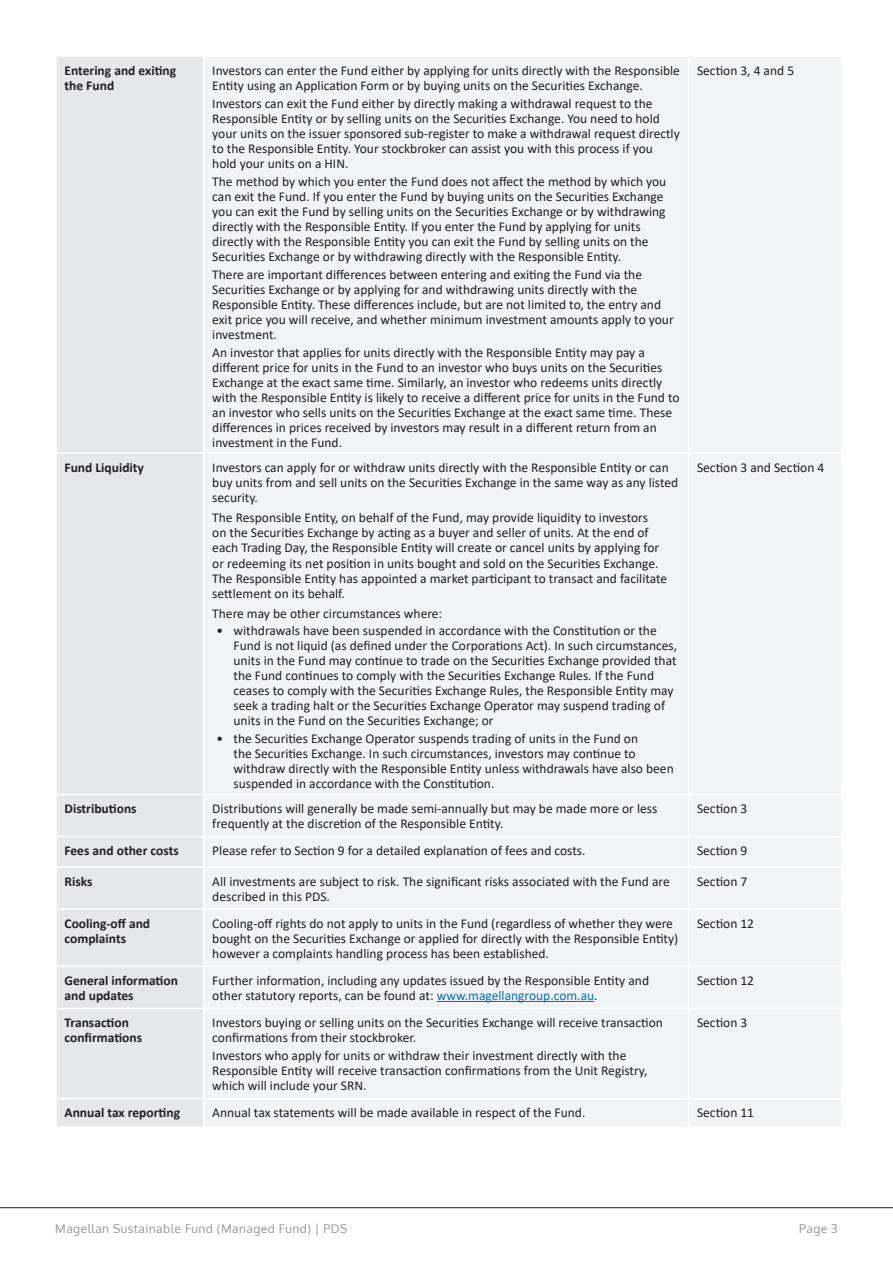
<style>
.page{position:relative;width:893px;height:1263px;background:#fff}
.page>*{position:absolute;margin:0;border:0;box-sizing:border-box;transform-origin:0 0}
.Table_text{font:13.5px/15px "Calibri";color:#231f20}
.Body_Text{font:13.5px/15.3px "Calibri";color:#231f20}
.Table_text-2{font:700 13.5px/15px "Calibri";color:#231f20}
.t1{font:12px "Oxygen";letter-spacing:.04em;color:#939598}
.s1{color:#0970b9}
</style>
<div class="page">
<hr style="left:0;top:1207px;width:893px;height:1px;background:#231f20">
<div style="left:57px;top:57px;width:146px;height:1069px;background:#e6e7e9"></div>
<div style="left:205px;top:57px;width:636px;height:1069px;background:#f2f3f4"></div>
<hr style="left:688px;top:1098px;width:154px;height:1px;background:#fff">
<hr style="left:688px;top:57px;width:1px;height:395px;background:#fff">
<hr style="left:55px;top:452px;width:149px;height:2px;background:#fff">
<hr style="left:204px;top:452px;width:485px;height:2px;background:#fff">
<hr style="left:688px;top:452px;width:154px;height:2px;background:#fff">
<hr style="left:688px;top:454px;width:1px;height:340px;background:#fff">
<hr style="left:55px;top:794px;width:149px;height:1px;background:#fff">
<hr style="left:204px;top:794px;width:485px;height:1px;background:#fff">
<hr style="left:688px;top:794px;width:154px;height:1px;background:#fff">
<hr style="left:688px;top:795px;width:1px;height:41px;background:#fff">
<hr style="left:55px;top:836px;width:149px;height:1px;background:#fff">
<hr style="left:204px;top:836px;width:485px;height:1px;background:#fff">
<hr style="left:688px;top:836px;width:154px;height:1px;background:#fff">
<svg style="left:688px;top:837px;width:1px;height:29px"></svg>
<hr style="left:55px;top:866px;width:149px;height:2px;background:#fff">
<hr style="left:204px;top:866px;width:485px;height:2px;background:#fff">
<hr style="left:688px;top:866px;width:154px;height:2px;background:#fff">
<hr style="left:688px;top:868px;width:1px;height:40px;background:#fff">
<hr style="left:55px;top:908px;width:149px;height:2px;background:#fff">
<hr style="left:204px;top:908px;width:485px;height:2px;background:#fff">
<hr style="left:688px;top:908px;width:154px;height:2px;background:#fff">
<hr style="left:688px;top:910px;width:1px;height:55px;background:#fff">
<hr style="left:55px;top:965px;width:149px;height:2px;background:#fff">
<hr style="left:204px;top:965px;width:485px;height:2px;background:#fff">
<hr style="left:688px;top:965px;width:154px;height:2px;background:#fff">
<hr style="left:688px;top:967px;width:1px;height:41px;background:#fff">
<hr style="left:55px;top:1008px;width:149px;height:1px;background:#fff">
<hr style="left:204px;top:1008px;width:485px;height:1px;background:#fff">
<hr style="left:688px;top:1008px;width:154px;height:1px;background:#fff">
<hr style="left:688px;top:1009px;width:1px;height:89px;background:#fff">
<hr style="left:55px;top:1098px;width:149px;height:1px;background:#fff">
<hr style="left:204px;top:1098px;width:485px;height:1px;background:#fff">
<svg style="left:688px;top:1099px;width:1px;height:27px"></svg>
<hr style="left:437px;top:1001px;width:157px;height:1px;background:#0970b9">
<p class="Table_text-2" style="left:65px;top:62px;width:113px">Entering and exiting the Fund</p>
<p class="Table_text" style="left:212px;top:62px;width:469px">Investors can enter the Fund either by applying for units directly with the Responsible<br>Entity using an Application Form or by buying units on the Securities Exchange.</p>
<p class="Table_text" style="left:212px;top:95px;width:469px">Investors can exit the Fund either by directly making a withdrawal request to the Responsible Entity or by selling units on the Securities Exchange. You need to hold your units on the issuer sponsored sub-register to make a withdrawal request directly to the Responsible Entity. Your stockbroker can assist you with this process if you hold your units on a HIN.</p>
<p class="Table_text" style="left:212px;top:173px;width:456px">The method by which you enter the Fund does not affect the method by which you can exit the Fund. If you enter the Fund by buying units on the Securities Exchange you can exit the Fund by selling units on the Securities Exchange or by withdrawing directly with the Responsible Entity. If you enter the Fund by applying for units directly with the Responsible Entity you can exit the Fund by selling units on the Securities Exchange or by withdrawing directly with the Responsible Entity.</p>
<p class="Table_text" style="left:212px;top:266px;width:463px">There are important differences between entering and exiting the Fund via the Securities Exchange or by applying for and withdrawing units directly with the Responsible Entity. These differences include, but are not limited to, the entry and exit price you will receive, and whether minimum investment amounts apply to your investment.</p>
<p class="Table_text" style="left:212px;top:344px;width:469px">An investor that applies for units directly with the Responsible Entity may pay a different price for units in the Fund to an investor who buys units on the Securities Exchange at the exact same time. Similarly, an investor who redeems units directly with the Responsible Entity is likely to receive a different price for units in the Fund to an investor who sells units on the Securities Exchange at the exact same time. These differences in prices received by investors may result in a different return from an investment in the Fund.</p>
<p class="Table_text-2" style="left:65px;top:460px;width:81px">Fund Liquidity</p>
<p class="Body_Text" style="left:212px;top:459px;width:467px">Investors can apply for or withdraw units directly with the Responsible Entity or can buy units from and sell units on the Securities Exchange in the same way as any listed security.</p>
<p class="Body_Text" style="left:212px;top:509px;width:456px">The Responsible Entity, on behalf of the Fund, may provide liquidity to investors<br>on the Securities Exchange by acting as a buyer and seller of units. At the end of each Trading Day, the Responsible Entity will create or cancel units by applying for or redeeming its net position in units bought and sold on the Securities Exchange.<br>The Responsible Entity has appointed a market participant to transact and facilitate settlement on its behalf.</p>
<p class="Body_Text" style="left:212px;top:605px;width:231px">There may be other circumstances where:</p>
<p class="Table_text" style="left:234px;top:623px;width:445px;text-indent:-17px">• withdrawals have been suspended in accordance with the Constitution or the Fund is not liquid (as defined under the Corporations Act). In such circumstances, units in the Fund may continue to trade on the Securities Exchange provided that the Fund continues to comply with the Securities Exchange Rules. If the Fund ceases to comply with the Securities Exchange Rules, the Responsible Entity may seek a trading halt or the Securities Exchange Operator may suspend trading of units in the Fund on the Securities Exchange; or</p>
<p class="Table_text" style="left:234px;top:731px;width:442px;text-indent:-17px">• the Securities Exchange Operator suspends trading of units in the Fund on<br>the Securities Exchange. In such circumstances, investors may continue to withdraw directly with the Responsible Entity unless withdrawals have also been suspended in accordance with the Constitution.</p>
<p class="Table_text" style="left:697px;top:62px;width:99px">Section 3, 4 and 5</p>
<p class="Table_text" style="left:697px;top:459px;width:129px">Section 3 and Section 4</p>
<p class="Table_text-2" style="left:65px;top:801px;width:74px">Distributions</p>
<p class="Table_text" style="left:212px;top:801px;width:447px">Distributions will generally be made semi-annually but may be made more or less frequently at the discretion of the Responsible Entity.</p>
<p class="Table_text" style="left:697px;top:801px;width:52px">Section 3</p>
<p class="Table_text-2" style="left:65px;top:843px;width:116px">Fees and other costs</p>
<p class="Table_text" style="left:212px;top:843px;width:375px">Please refer to Section 9 for a detailed explanation of fees and costs.</p>
<p class="Table_text" style="left:697px;top:843px;width:52px">Section 9</p>
<p class="Table_text-2" style="left:65px;top:873px;width:30px">Risks</p>
<p class="Table_text" style="left:212px;top:873px;width:459px">All investments are subject to risk. The significant risks associated with the Fund are described in this PDS.</p>
<p class="Table_text" style="left:697px;top:873px;width:52px">Section 7</p>
<p class="Table_text-2" style="left:65px;top:916px;width:87px">Cooling-off and complaints</p>
<p class="Table_text" style="left:212px;top:915px;width:468px">Cooling-off rights do not apply to units in the Fund (regardless of whether they were bought on the Securities Exchange or applied for directly with the Responsible Entity) however a complaints handling process has been established.</p>
<p class="Table_text" style="left:697px;top:915px;width:59px">Section 12</p>
<p class="Table_text-2" style="left:65px;top:973px;width:115px">General information and updates</p>
<p class="Table_text" style="left:212px;top:972px;width:438px">Further information, including any updates issued by the Responsible Entity and other statutory reports, can be found at: <span class="s1">www.magellangroup.com.au</span>.</p>
<p class="Table_text" style="left:697px;top:972px;width:59px">Section 12</p>
<p class="Table_text-2" style="left:65px;top:1015px;width:79px">Transaction confirmations</p>
<p class="Table_text" style="left:212px;top:1015px;width:452px">Investors buying or selling units on the Securities Exchange will receive transaction confirmations from their stockbroker.</p>
<p class="Table_text" style="left:212px;top:1048px;width:437px">Investors who apply for units or withdraw their investment directly with the<br>Responsible Entity will receive transaction confirmations from the Unit Registry, which will include your SRN.</p>
<p class="Table_text" style="left:697px;top:1015px;width:52px">Section 3</p>
<p class="Table_text-2" style="left:65px;top:1105px;width:117px">Annual tax reporting</p>
<p class="Table_text" style="left:212px;top:1105px;width:375px">Annual tax statements will be made available in respect of the Fund.</p>
<p class="Table_text" style="left:697px;top:1105px;width:59px">Section 11</p>
<p class="t1" style="left:55px;top:1221px;width:293px">Magellan Sustainable Fund (Managed Fund) | PDS</p>
<p class="t1" style="left:799px;top:1221px;width:40px">Page 3</p>
</div>
